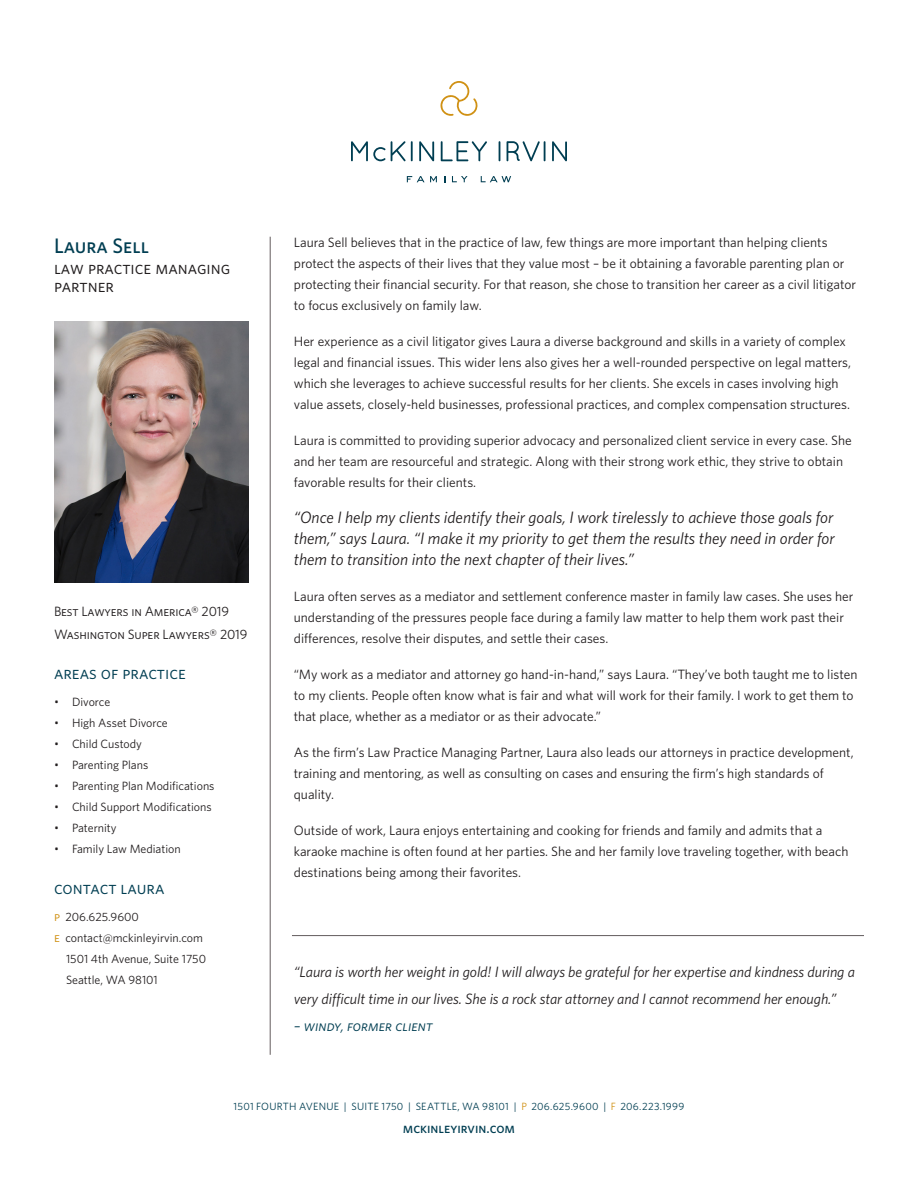
<style>
.page{position:relative;width:918px;height:1188px;background:#fff}
.page>*{position:absolute;margin:0;border:0;box-sizing:border-box;transform-origin:0 0}
.t1{font:500 21px "Whitney";color:#003e52}
.t2{font:18px "Whitney";color:#003e52}
.t3{font:18px/18px "Whitney";color:#201c1d}
.t4{font:italic 16.5px/21px "Whitney";color:#201c1d;text-align:justify}
.t5{font:italic 15px/27px "Whitney";letter-spacing:-.005em;color:#201c1d}
.t6{font:italic 15px "Whitney";letter-spacing:-.005em;color:#003e52}
.t7{font:500 14.25px "Whitney";color:#003e52}
.t8{font:13.5px/21px "Whitney";color:#201c1d}
.t9{font:12px "Whitney";color:#201c1d}
.t10{font:10.5px "Whitney";letter-spacing:.025em;color:#003e52}
.s1{font-weight:300;color:#231f20}
.s2{font-size:13.5px;color:#d09114}
.s3{color:#d09114}
</style>
<div class="page">
<svg style="left:351px;top:141px;width:55px;height:20px"></svg>
<hr style="left:411px;top:141px;width:2px;height:20px;background:#003e52">
<svg style="left:419px;top:141px;width:15px;height:20px"></svg>
<svg style="left:441px;top:141px;width:46px;height:20px"></svg>
<svg style="left:499px;top:141px;width:1px;height:20px"></svg>
<svg style="left:507px;top:141px;width:33px;height:20px"></svg>
<hr style="left:544px;top:141px;width:2px;height:20px;background:#003e52">
<svg style="left:552px;top:141px;width:15px;height:20px"></svg>
<svg style="left:407px;top:176px;width:30px;height:6px"></svg>
<svg style="left:452px;top:176px;width:16px;height:6px"></svg>
<svg style="left:481px;top:176px;width:30px;height:6px"></svg>
<svg style="left:440px;top:81px;width:38px;height:35px"></svg>
<img style="left:54px;top:321px;width:194px;height:261px">
<hr style="left:270px;top:237px;width:1px;height:818px;background:#635c5d">
<hr style="left:292px;top:935px;width:572px;height:1px;background:#635c5d">
<p class="t1" style="left:54px;top:232px;width:97px">Laura Sell</p>
<p class="t3" style="left:54px;top:259px;width:178px">law practice managing partner</p>
<p class="t8" style="left:54px;top:600px;width:195px;line-height:22.5px">Best Lawyers in America® 2019<br>Washington Super Lawyers® 2019</p>
<p class="t2" style="left:54px;top:661px;width:133px">areas of practice</p>
<p class="t9" style="left:54px;top:694px;width:58px"><span class="s1">•</span> Divorce</p>
<p class="t9" style="left:54px;top:715px;width:115px"><span class="s1">•</span> High Asset Divorce</p>
<p class="t9" style="left:54px;top:736px;width:90px"><span class="s1">•</span> Child Custody</p>
<p class="t9" style="left:54px;top:757px;width:96px"><span class="s1">•</span> Parenting Plans</p>
<p class="t9" style="left:54px;top:778px;width:162px"><span class="s1">•</span> Parenting Plan Modifications</p>
<p class="t9" style="left:54px;top:799px;width:159px"><span class="s1">•</span> Child Support Modifications</p>
<p class="t9" style="left:54px;top:820px;width:64px"><span class="s1">•</span> Paternity</p>
<p class="t9" style="left:54px;top:841px;width:128px"><span class="s1">•</span> Family Law Mediation</p>
<p class="t2" style="left:54px;top:875px;width:112px">contact laura</p>
<p class="t9" style="left:54px;top:908px;width:86px"><span class="s2">p</span> 206.625.9600</p>
<p class="t9" style="left:54px;top:929px;width:150px"><span class="s2">e</span> contact@mckinleyirvin.com</p>
<p class="t9" style="left:66px;top:950px;width:142px">1501 4th Avenue, Suite 1750</p>
<p class="t9" style="left:66px;top:971px;width:93px">Seattle, WA 98101</p>
<p class="t8" style="left:294px;top:232px;width:564px">Laura Sell believes that in the practice of law, few things are more important than helping clients protect the aspects of their lives that they value most – be it obtaining a favorable parenting plan or protecting their financial security. For that reason, she chose to transition her career as a civil litigator to focus exclusively on family law.</p>
<p class="t8" style="left:294px;top:331px;width:559px">Her experience as a civil litigator gives Laura a diverse background and skills in a variety of complex legal and financial issues. This wider lens also gives her a well-rounded perspective on legal matters, which she leverages to achieve successful results for her clients. She excels in cases involving high value assets, closely-held businesses, professional practices, and complex compensation structures.</p>
<p class="t8" style="left:294px;top:430px;width:559px">Laura is committed to providing superior advocacy and personalized client service in every case. She and her team are resourceful and strategic. Along with their strong work ethic, they strive to obtain favorable results for their clients.</p>
<p class="t4" style="left:294px;top:507px;width:542px">“Once I help my clients identify their goals, I work tirelessly to achieve those goals for them,” says Laura. “I make it my priority to get them the results they need in order for them to transition into the next chapter of their lives.”</p>
<p class="t8" style="left:294px;top:586px;width:561px">Laura often serves as a mediator and settlement conference master in family law cases. She uses her understanding of the pressures people face during a family law matter to help them work past their differences, resolve their disputes, and settle their cases.</p>
<p class="t8" style="left:294px;top:664px;width:565px">“My work as a mediator and attorney go hand-in-hand,” says Laura. “They’ve both taught me to listen to my clients. People often know what is fair and what will work for their family. I work to get them to that place, whether as a mediator or as their advocate.”</p>
<p class="t8" style="left:294px;top:742px;width:561px">As the firm’s Law Practice Managing Partner, Laura also leads our attorneys in practice development, training and mentoring, as well as consulting on cases and ensuring the firm’s high standards of quality.</p>
<p class="t8" style="left:294px;top:820px;width:556px">Outside of work, Laura enjoys entertaining and cooking for friends and family and admits that a karaoke machine is often found at her parties. She and her family love traveling together, with beach destinations being among their favorites.</p>
<p class="t5" style="left:294px;top:958px;width:563px">“Laura is worth her weight in gold! I will always be grateful for her expertise and kindness during a very difficult time in our lives. She is a rock star attorney and I cannot recommend her enough.”</p>
<p class="t6" style="left:294px;top:1016px;width:140px">– windy, former client</p>
<p class="t10" style="left:234px;top:1100px;width:452px">1501 FOURTH AVENUE | SUITE 1750 | SEATTLE, WA 98101 | <span class="s3">P</span> 206.625.9600 | <span class="s3">F</span> 206.223.1999</p>
<p class="t7" style="left:403px;top:1118px;width:114px">mckinleyirvin.com</p>
</div>
